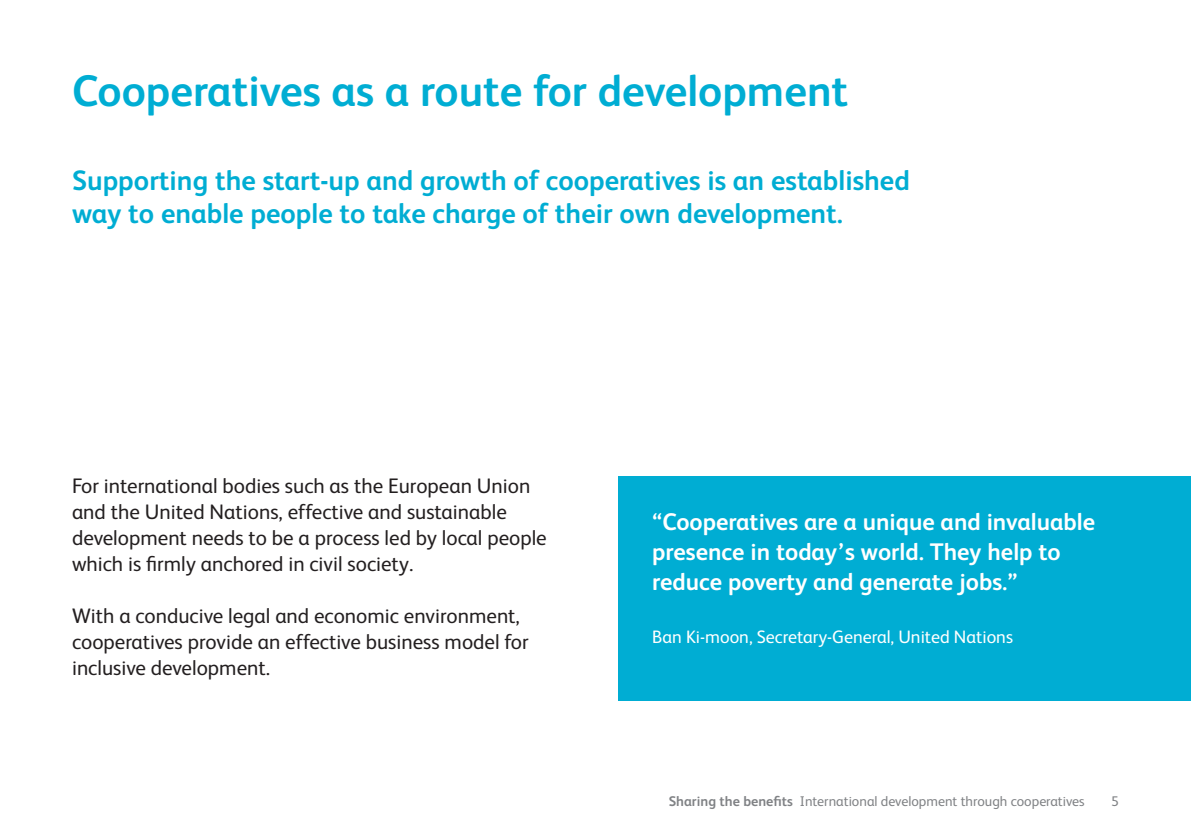
<style>
.page{position:relative;width:1191px;height:840px;background:#fff}
.page>*{position:absolute;margin:0;border:0;box-sizing:border-box;transform-origin:0 0}
._2_Page_title{font:700 44px "FS Albert";color:#00add3}
._2_Intro_para{font:700 28px/33px "FS Albert";color:#00add3}
._3_Quotes{font:700 24px/30px "FS Albert";color:#fff}
._1_Copy{font:21px/26px "FS Albert";color:#231f20}
._4_Quote_attribution{font:18px "FS Albert";color:#fff}
.t1{font:14px "FS Albert";color:#808285}
.s1{font-weight:700}
</style>
<div class="page">
<div style="left:618px;top:476px;width:573px;height:224px;background:#00add3"></div>
<p class="_2_Page_title" style="left:72px;top:66px;width:777px">Cooperatives as a route for development</p>
<p class="_2_Intro_para" style="left:72px;top:163px;width:839px">Supporting the start-up and growth of cooperatives is an established way to enable people to take charge of their own development.</p>
<p class="_1_Copy" style="left:72px;top:472px;width:476px">For international bodies such as the European Union and the United Nations, effective and sustainable development needs to be a process led by local people which is firmly anchored in civil society.</p>
<p class="_1_Copy" style="left:72px;top:602px;width:458px">With a conducive legal and economic environment, cooperatives provide an effective business model for inclusive development.</p>
<p class="_3_Quotes" style="left:652px;top:506px;width:444px">“Cooperatives are a unique and invaluable presence in today’s world. They help to reduce poverty and generate jobs.”</p>
<p class="_4_Quote_attribution" style="left:652px;top:626px;width:362px">Ban Ki-moon, Secretary-General, United Nations</p>
<p class="t1" style="left:668px;top:792px;width:417px"><span class="s1">Sharing the benefits</span> International development through cooperatives</p>
<p class="t1" style="left:1111px;top:792px;width:9px">5</p>
</div>
